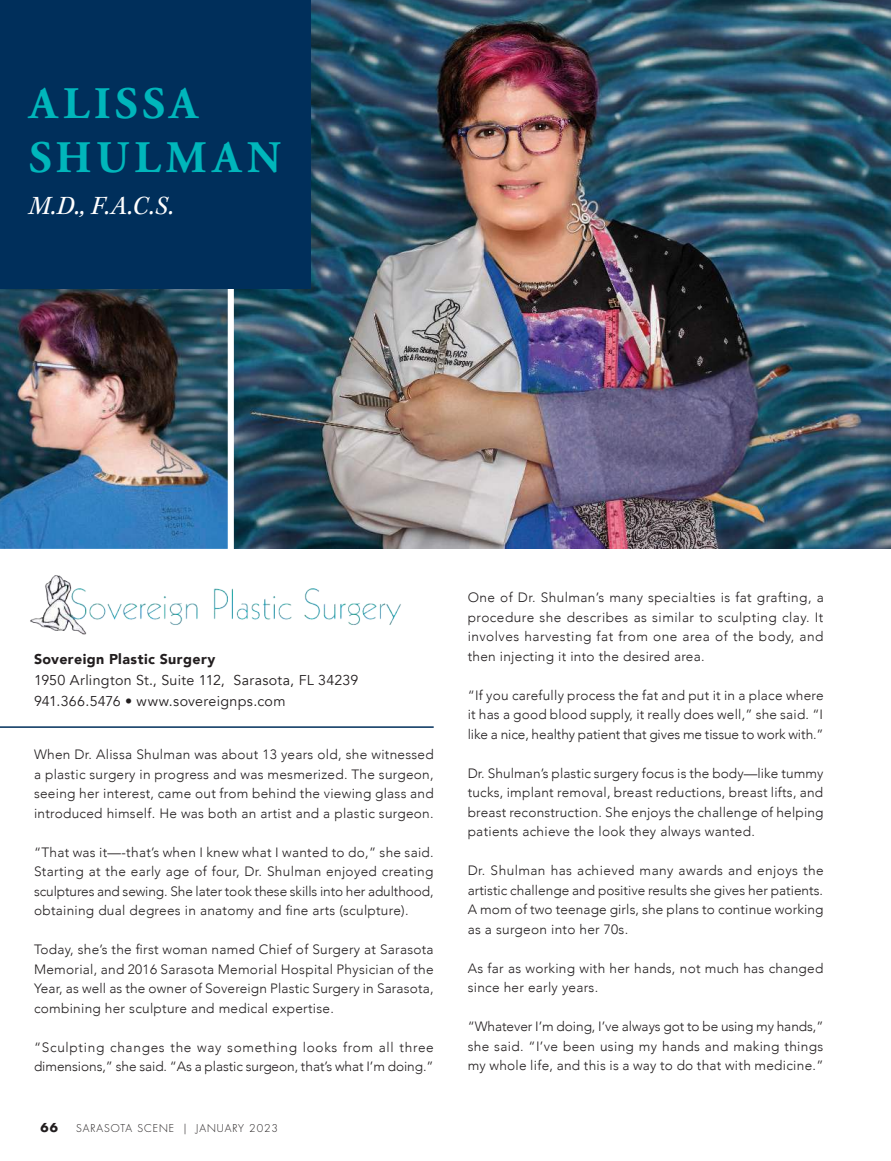
<style>
.page{position:relative;width:891px;height:1161px;background:#fff}
.page>*{position:absolute;margin:0;border:0;box-sizing:border-box;transform-origin:0 0}
.t1{font:700 45px/54px "Adobe Garamond Pro";letter-spacing:.105em;color:#00b6bb}
.t2{font:italic 27px "Kepler Std";color:#fff}
.t3{font:14.25px/21px "Avenir";letter-spacing:.02em;color:#221e1f}
.t4{font:900 14.25px "Avenir";letter-spacing:.03em;color:#221e1f}
.t5{font:300 13.5px/19.5px "Avenir";letter-spacing:.02em;color:#221e1f;text-align:justify}
.t6{font:700 12px "Futura";color:#221e1f}
.t7{font:300 10.5px "Futura Std";letter-spacing:.09em;color:#221e1f}
</style>
<div class="page">
<img style="left:234px;top:0;width:657px;height:548px">
<hr style="left:0;top:726px;width:434px;height:2px;background:#002f5b">
<img style="left:30px;top:575px;width:371px;height:60px">
<img style="left:0;top:289px;width:234px;height:260px">
<div style="left:0;top:0;width:311px;height:289px;background:#002f5b"></div>
<h1 class="t1" style="left:29px;top:80px;width:253px">ALISSA<br>SHULMAN</h1>
<h2 class="t2" style="left:29px;top:196px;width:147px">M.D., F.A.C.S.</h2>
<p class="t4" style="left:34px;top:653px;width:183px">Sovereign Plastic Surgery</p>
<p class="t3" style="left:34px;top:671px;width:326px">1950 Arlington St., Suite 112, Sarasota, FL 34239<br>941.366.5476 • www.sovereignps.com</p>
<p class="t5" style="left:34px;top:746px;width:401px">When Dr. Alissa Shulman was about 13 years old, she witnessed a plastic surgery in progress and was mesmerized. The surgeon, seeing her interest, came out from behind the viewing glass and introduced himself. He was both an artist and a plastic surgeon.</p>
<p class="t5" style="left:34px;top:843px;width:401px">“That was it—-that’s when I knew what I wanted to do,” she said.<br>Starting at the early age of four, Dr. Shulman enjoyed creating sculptures and sewing. She later took these skills into her adulthood, obtaining dual degrees in anatomy and 昀椀ne arts (sculpture).</p>
<p class="t5" style="left:34px;top:940px;width:401px">Today, she’s the 昀椀rst woman named Chief of Surgery at Sarasota Memorial, and 2016 Sarasota Memorial Hospital Physician of the Year, as well as the owner of Sovereign Plastic Surgery in Sarasota, combining her sculpture and medical expertise.</p>
<p class="t5" style="left:34px;top:1038px;width:401px">“Sculpting changes the way something looks from all three dimensions,” she said. “As a plastic surgeon, that’s what I’m doing.”</p>
<p class="t6" style="left:40px;top:1121px;width:19px">66</p>
<p class="t7" style="left:76px;top:1124px;width:204px">SARASOTA SCENE | JANUARY 2023</p>
<p class="t5" style="left:468px;top:589px;width:358px">One of Dr. Shulman’s many specialties is fat grafting, a procedure she describes as similar to sculpting clay. It involves harvesting fat from one area of the body, and then injecting it into the desired area.</p>
<p class="t5" style="left:468px;top:687px;width:358px">“If you carefully process the fat and put it in a place where it has a good blood supply, it really does well,” she said. “I like a nice, healthy patient that gives me tissue to work with.”</p>
<p class="t5" style="left:468px;top:765px;width:357px">Dr. Shulman’s plastic surgery focus is the body—like tummy tucks, implant removal, breast reductions, breast lifts, and breast reconstruction. She enjoys the challenge of helping patients achieve the look they always wanted.</p>
<p class="t5" style="left:468px;top:862px;width:357px">Dr. Shulman has achieved many awards and enjoys the artistic challenge and positive results she gives her patients.<br>A mom of two teenage girls, she plans to continue working as a surgeon into her 70s.</p>
<p class="t5" style="left:468px;top:959px;width:357px">As far as working with her hands, not much has changed since her early years.</p>
<p class="t5" style="left:468px;top:1018px;width:357px">“Whatever I’m doing, I’ve always got to be using my hands,” she said. “I’ve been using my hands and making things my whole life, and this is a way to do that with medicine.”</p>
</div>
